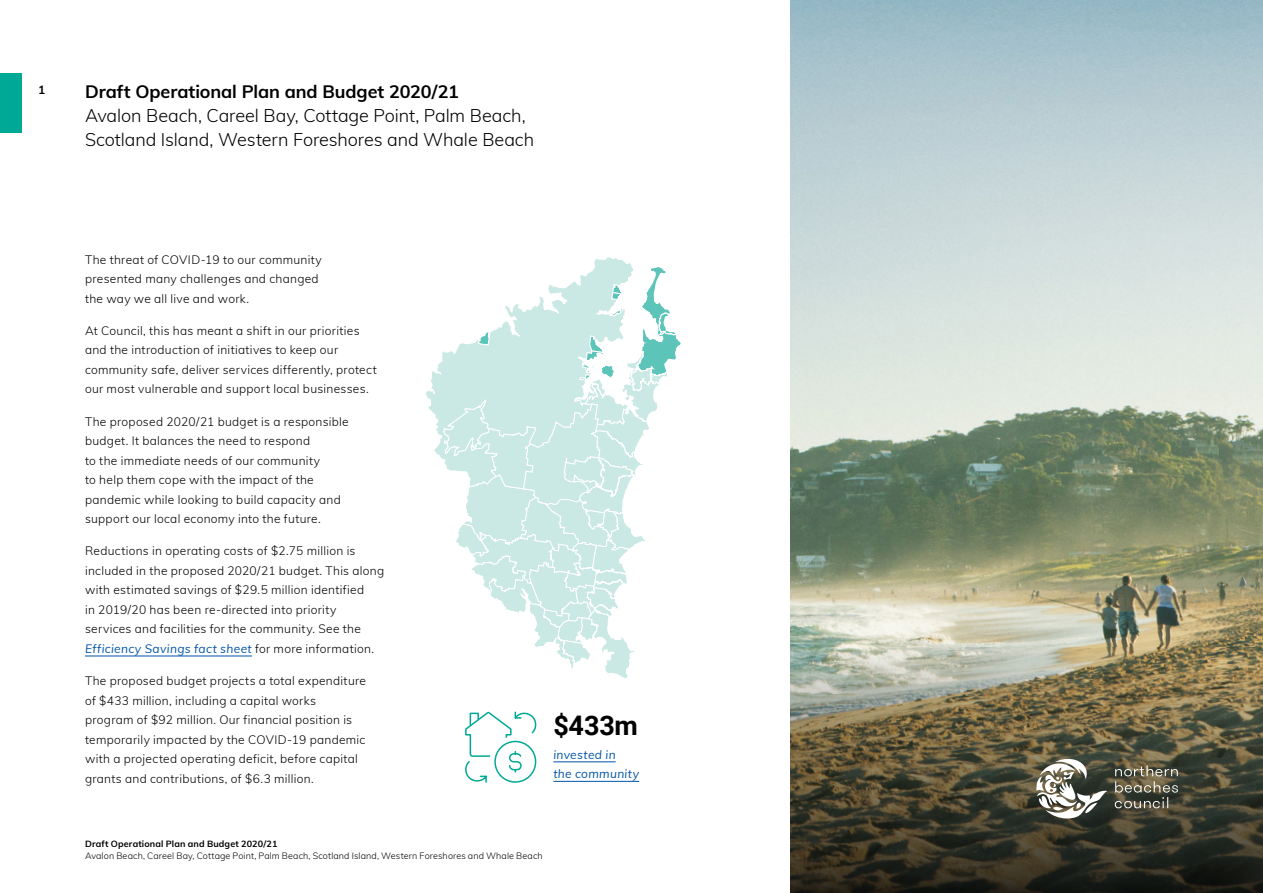
<style>
.page{position:relative;width:1263px;height:893px;background:#fff}
.page>*{position:absolute;margin:0;border:0;box-sizing:border-box;transform-origin:0 0}
.t1{font:700 27px "Roboto";color:#000}
.t2{font:300 18px/24px "Muli";letter-spacing:-.005em;color:#000}
.t3{font:700 18px "Muli";letter-spacing:-.005em;color:#000}
.t4{font:300 12px/19.5px "Muli";letter-spacing:.025em;color:#000}
.t5{font:italic 12px/19.5px "Muli";letter-spacing:.025em;color:#0054a6}
.t6{font:700 12px "Muli";color:#000}
.t7{font:300 9px "Muli";letter-spacing:.015em;color:#000}
.t8{font:700 9px "Muli";letter-spacing:.015em;color:#000}
.s1{font-weight:400;font-style:italic;color:#0054a6}
</style>
<div class="page">
<div style="left:0;top:74px;width:21px;height:59px;background:#00a995"></div>
<hr style="left:85px;top:656px;width:167px;height:1px;background:#0054a6">
<img style="left:790px;top:0;width:473px;height:648px">
<svg style="left:790px;top:648px;width:473px;height:245px;background:#5d5943"></svg>
<svg style="left:1115px;top:765px;width:63px;height:43px;background:#696656"></svg>
<svg style="left:1036px;top:758px;width:71px;height:60px"></svg>
<svg style="left:426px;top:257px;width:205px;height:202px"></svg>
<svg style="left:444px;top:266px;width:237px;height:412px"></svg>
<hr style="left:553px;top:761px;width:63px;height:1px;background:#0054a6">
<hr style="left:553px;top:781px;width:86px;height:1px;background:#0054a6">
<svg style="left:465px;top:711px;width:72px;height:72px"></svg>
<p class="t6" style="left:38px;top:80px;width:9px">1</p>
<h2 class="t3" style="left:85px;top:78px;width:375px">Draft Operational Plan and Budget 2020/21</h2>
<h2 class="t2" style="left:85px;top:103px;width:451px">Avalon Beach, Careel Bay, Cottage Point, Palm Beach,<br>Scotland Island, Western Foreshores and Whale Beach</h2>
<p class="t4" style="left:85px;top:249px;width:238px">The threat of COVID-19 to our community presented many challenges and changed the way we all live and work.</p>
<p class="t4" style="left:85px;top:320px;width:293px">At Council, this has meant a shift in our priorities and the introduction of initiatives to keep our community safe, deliver services differently, protect our most vulnerable and support local businesses.</p>
<p class="t4" style="left:85px;top:411px;width:265px">The proposed 2020/21 budget is a responsible budget. It balances the need to respond<br>to the immediate needs of our community<br>to help them cope with the impact of the pandemic while looking to build capacity and support our local economy into the future.</p>
<p class="t4" style="left:85px;top:541px;width:301px">Reductions in operating costs of $2.75 million is included in the proposed 2020/21 budget. This along with estimated savings of $29.5 million identified<br>in 2019/20 has been re-directed into priority services and facilities for the community. See the <span class="s1">Efficiency Savings fact sheet</span> for more information.</p>
<p class="t4" style="left:85px;top:671px;width:282px">The proposed budget projects a total expenditure of $433 million, including a capital works program of $92 million. Our financial position is temporarily impacted by the COVID-19 pandemic with a projected operating deficit, before capital grants and contributions, of $6.3 million.</p>
<h1 class="t1" style="left:553px;top:707px;width:86px">$433m</h1>
<p class="t5" style="left:553px;top:744px;width:87px">invested in<br>the community</p>
<p class="t8" style="left:85px;top:837px;width:194px">Draft Operational Plan and Budget 2020/21</p>
<p class="t7" style="left:85px;top:849px;width:459px">Avalon Beach, Careel Bay, Cottage Point, Palm Beach, Scotland Island, Western Foreshores and Whale Beach</p>
</div>
